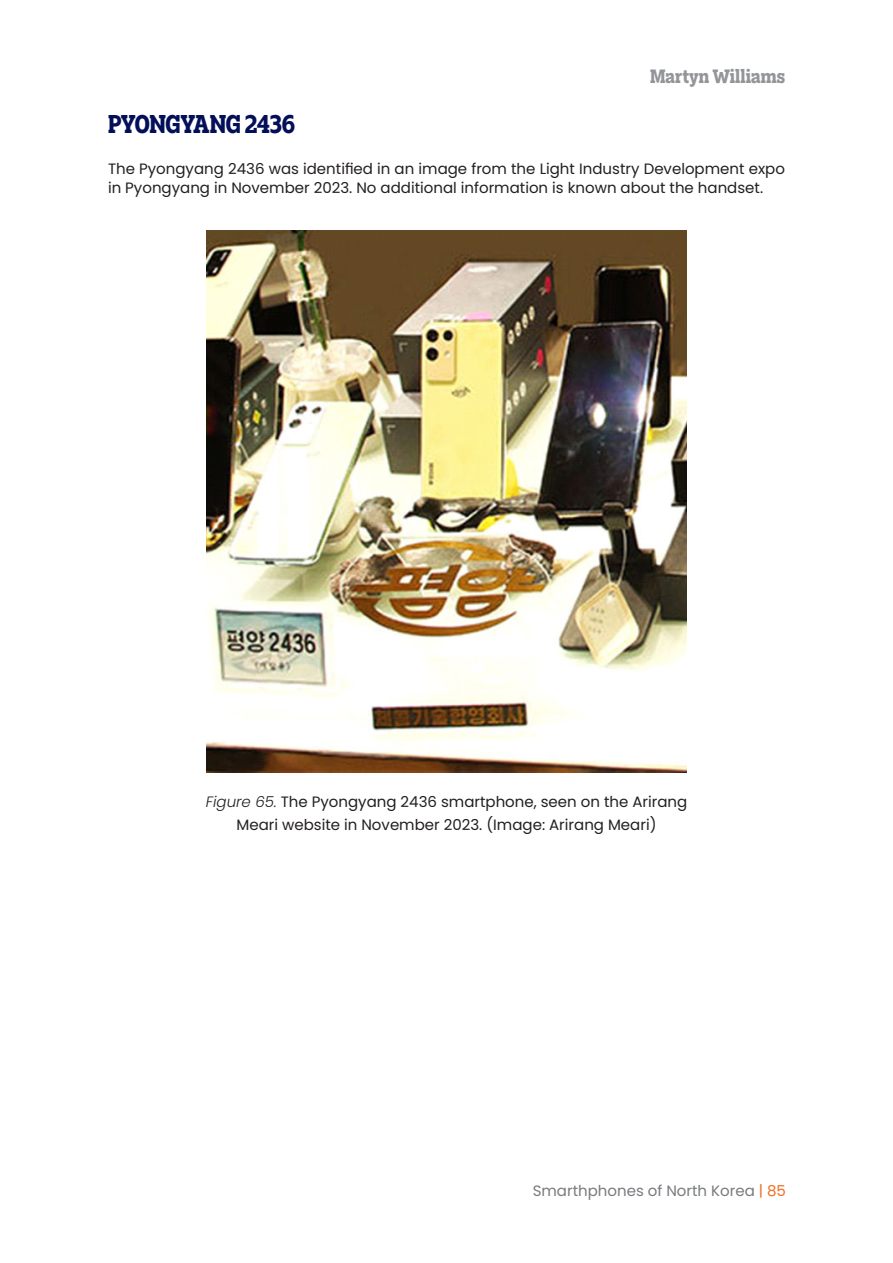
<style>
.page{position:relative;width:893px;height:1263px;background:#fff}
.page>*{position:absolute;margin:0;border:0;box-sizing:border-box;transform-origin:0 0}
.heading2{font:700 24px "Elizeth Condensed";letter-spacing:-.02em;color:#031059}
.t1{font:700 18px "Elizeth Condensed";color:#939598}
.Paragraph{font:15px/19.5px "Poppins";color:#231f20}
.t2{font:15px "Poppins";color:#787a7d}
.s1{font-weight:300;font-style:italic}
.s2{color:#f36d21}
</style>
<div class="page">
<img style="left:206px;top:231px;width:481px;height:541px">
<p class="t1" style="left:650px;top:63px;width:136px">Martyn Williams</p>
<p class="heading2" style="left:108px;top:106px;width:189px">PYONGYANG 2436</p>
<p class="Paragraph" style="left:108px;top:159px;width:678px">The Pyongyang 2436 was identified in an image from the Light Industry Development expo in Pyongyang in November 2023. No additional information is known about the handset.</p>
<p class="Paragraph" style="left:206px;top:791px;width:483px;line-height:22.5px;text-align:center"><span class="s1">Figure 65.</span> The Pyongyang 2436 smartphone, seen on the Arirang<br>Meari website in November 2023. (Image: Arirang Meari)</p>
<p class="t2" style="left:533px;top:1182px;width:255px">Smarthphones of North Korea <span class="s2">| 85</span></p>
</div>
